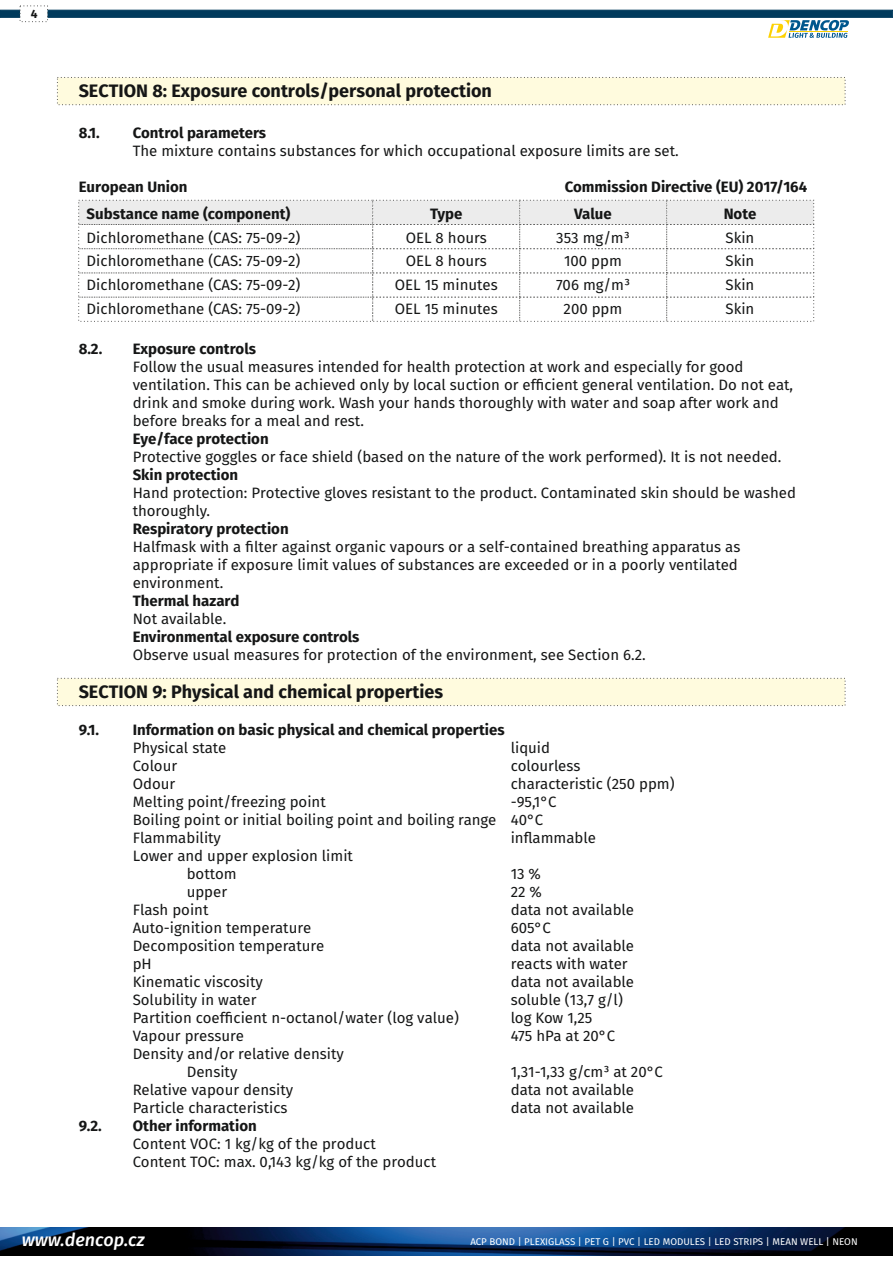
<style>
.page{position:relative;width:893px;height:1263px;background:#fff}
.page>*{position:absolute;margin:0;border:0;box-sizing:border-box;transform-origin:0 0}
.t1{font:700 18px "Fira Sans";color:#151616}
.t2{font:italic 500 18px "Fira Sans";color:#fff}
.t3{font:15px/24px "Fira Sans";color:#151616}
.t4{font:700 15px "Fira Sans";color:#151616}
.t5{font:700 12px "Fira Sans";color:#151616}
.t6{font:9.75px "Fira Sans";color:#fff}
</style>
<div class="page">
<svg style="left:57px;top:77px;width:789px;height:29px;background:#fbf8dd"></svg>
<svg style="left:57px;top:677px;width:789px;height:29px;background:#fbf8dd"></svg>
<img style="left:0;top:1228px;width:893px;height:27px">
<svg style="left:78px;top:199px;width:736px;height:26px;background:#e8e8e8"></svg>
<svg style="left:0;top:5px;width:893px;height:33px"></svg>
<p class="t5" style="left:31px;top:7px;width:8px">4</p>
<p class="t1" style="left:79px;top:80px;width:415px">SECTION 8: Exposure controls/personal protection</p>
<p class="t4" style="left:79px;top:123px;width:23px">8.1.</p>
<p class="t4" style="left:133px;top:123px;width:135px">Control parameters</p>
<p class="t3" style="left:133px;top:138px;width:548px">The mixture contains substances for which occupational exposure limits are set.</p>
<p class="t4" style="left:79px;top:177px;width:110px">European Union</p>
<p class="t4" style="left:565px;top:177px;width:244px">Commission Directive (EU) 2017/164</p>
<p class="t4" style="left:87px;top:205px;width:205px">Substance name (component)</p>
<p class="t3" style="left:87px;top:225px;width:215px;text-align:justify">Dichloromethane (CAS: 75-09-2)<br>Dichloromethane (CAS: 75-09-2)<br>Dichloromethane (CAS: 75-09-2)<br>Dichloromethane (CAS: 75-09-2)</p>
<p class="t4" style="left:79px;top:339px;width:25px">8.2.</p>
<p class="t4" style="left:133px;top:339px;width:125px">Exposure controls</p>
<p class="t4" style="left:430px;top:205px;width:34px">Type</p>
<p class="t3" style="left:395px;top:225px;width:104px;text-align:center">OEL 8 hours<br>OEL 8 hours<br>OEL 15 minutes<br>OEL 15 minutes</p>
<p class="t4" style="left:574px;top:205px;width:39px">Value</p>
<p class="t3" style="left:556px;top:225px;width:76px;text-align:center">353 mg/m³<br>100 ppm<br>706 mg/m³<br>200 ppm</p>
<p class="t4" style="left:724px;top:205px;width:34px">Note</p>
<p class="t3" style="left:726px;top:225px;width:30px;text-align:justify">Skin Skin Skin Skin</p>
<p class="t3" style="left:133px;top:354px;width:612px">Follow the usual measures intended for health protection at work and especially for good</p>
<p class="t3" style="left:133px;top:372px;width:662px">ventilation. This can be achieved only by local suction or efficient general ventilation. Do not eat,</p>
<p class="t3" style="left:133px;top:390px;width:648px">drink and smoke during work. Wash your hands thoroughly with water and soap after work and</p>
<p class="t3" style="left:133px;top:408px;width:233px">before breaks for a meal and rest.</p>
<p class="t4" style="left:133px;top:429px;width:138px">Eye/face protection</p>
<p class="t3" style="left:133px;top:444px;width:650px">Protective goggles or face shield (based on the nature of the work performed). It is not needed.</p>
<p class="t4" style="left:133px;top:465px;width:107px">Skin protection</p>
<p class="t3" style="left:133px;top:484px;width:665px;line-height:18px">Hand protection: Protective gloves resistant to the product. Contaminated skin should be washed thoroughly.</p>
<p class="t4" style="left:133px;top:519px;width:158px">Respiratory protection</p>
<p class="t3" style="left:133px;top:571px;width:92px">environment.</p>
<p class="t4" style="left:133px;top:592px;width:108px">Thermal hazard</p>
<p class="t3" style="left:133px;top:538px;width:609px;line-height:18px">Halfmask with a filter against organic vapours or a self-contained breathing apparatus as appropriate if exposure limit values of substances are exceeded or in a poorly ventilated</p>
<p class="t3" style="left:133px;top:606px;width:95px">Not available.</p>
<p class="t4" style="left:133px;top:628px;width:228px">Environmental exposure controls</p>
<p class="t3" style="left:133px;top:643px;width:515px">Observe usual measures for protection of the environment, see Section 6.2.</p>
<p class="t1" style="left:79px;top:682px;width:366px">SECTION 9: Physical and chemical properties</p>
<p class="t4" style="left:79px;top:721px;width:22px">9.1.</p>
<p class="t4" style="left:133px;top:721px;width:374px">Information on basic physical and chemical properties</p>
<p class="t3" style="left:133px;top:736px;width:95px">Physical state</p>
<p class="t3" style="left:511px;top:736px;width:41px">liquid</p>
<p class="t3" style="left:133px;top:754px;width:46px">Colour</p>
<p class="t3" style="left:511px;top:754px;width:71px">colourless</p>
<p class="t3" style="left:133px;top:772px;width:44px">Odour</p>
<p class="t3" style="left:511px;top:772px;width:165px">characteristic (250 ppm)</p>
<p class="t3" style="left:133px;top:790px;width:195px">Melting point/freezing point</p>
<p class="t3" style="left:511px;top:790px;width:47px">-95,1°C</p>
<p class="t3" style="left:133px;top:811px;width:412px;line-height:18px">Boiling point or initial boiling point and boiling range 40°C<br>Flammability</p>
<p class="t3" style="left:511px;top:826px;width:87px">inflammable</p>
<p class="t3" style="left:187px;top:847px;width:168px;line-height:18px;text-indent:-54px">Lower and upper explosion limit bottom</p>
<p class="t3" style="left:511px;top:862px;width:32px">13 %</p>
<p class="t3" style="left:187px;top:880px;width:42px">upper</p>
<p class="t3" style="left:511px;top:880px;width:33px">22 %</p>
<p class="t3" style="left:133px;top:898px;width:77px">Flash point</p>
<p class="t3" style="left:511px;top:898px;width:125px">data not available</p>
<p class="t3" style="left:133px;top:916px;width:180px">Auto-ignition temperature</p>
<p class="t3" style="left:511px;top:916px;width:42px">605°C</p>
<p class="t3" style="left:133px;top:934px;width:193px">Decomposition temperature</p>
<p class="t3" style="left:511px;top:934px;width:125px">data not available</p>
<p class="t3" style="left:133px;top:952px;width:21px">pH</p>
<p class="t3" style="left:511px;top:952px;width:119px">reacts with water</p>
<p class="t3" style="left:133px;top:970px;width:132px">Kinematic viscosity</p>
<p class="t3" style="left:511px;top:970px;width:125px">data not available</p>
<p class="t3" style="left:133px;top:1006px;width:328px">Partition coefficient n-octanol/water (log value)</p>
<p class="t3" style="left:511px;top:1006px;width:83px">log Kow 1,25</p>
<p class="t3" style="left:187px;top:1045px;width:159px;line-height:18px;text-indent:-54px">Density and/or relative density<br>Density</p>
<p class="t3" style="left:133px;top:988px;width:125px">Solubility in water</p>
<p class="t3" style="left:511px;top:988px;width:114px">soluble (13,7 g/l)</p>
<p class="t3" style="left:133px;top:1024px;width:113px">Vapour pressure</p>
<p class="t3" style="left:511px;top:1024px;width:106px">475 hPa at 20°C</p>
<p class="t3" style="left:511px;top:1060px;width:154px">1,31-1,33 g/cm³ at 20°C</p>
<p class="t3" style="left:133px;top:1078px;width:162px">Relative vapour density</p>
<p class="t3" style="left:511px;top:1078px;width:125px">data not available</p>
<p class="t3" style="left:133px;top:1096px;width:156px">Particle characteristics</p>
<p class="t3" style="left:511px;top:1096px;width:125px">data not available</p>
<p class="t4" style="left:79px;top:1117px;width:25px">9.2.</p>
<p class="t4" style="left:133px;top:1117px;width:126px">Other information</p>
<p class="t3" style="left:133px;top:1132px;width:245px">Content VOC: 1 kg/kg of the product</p>
<p class="t3" style="left:133px;top:1150px;width:305px">Content TOC: max. 0,143 kg/kg of the product</p>
<p class="t2" style="left:22px;top:1229px;width:124px">www.dencop.cz</p>
<p class="t6" style="left:470px;top:1236px;width:389px">ACP BOND | PLEXIGLASS | PET G | PVC | LED MODULES | LED STRIPS | MEAN WELL | NEON</p>
</div>
